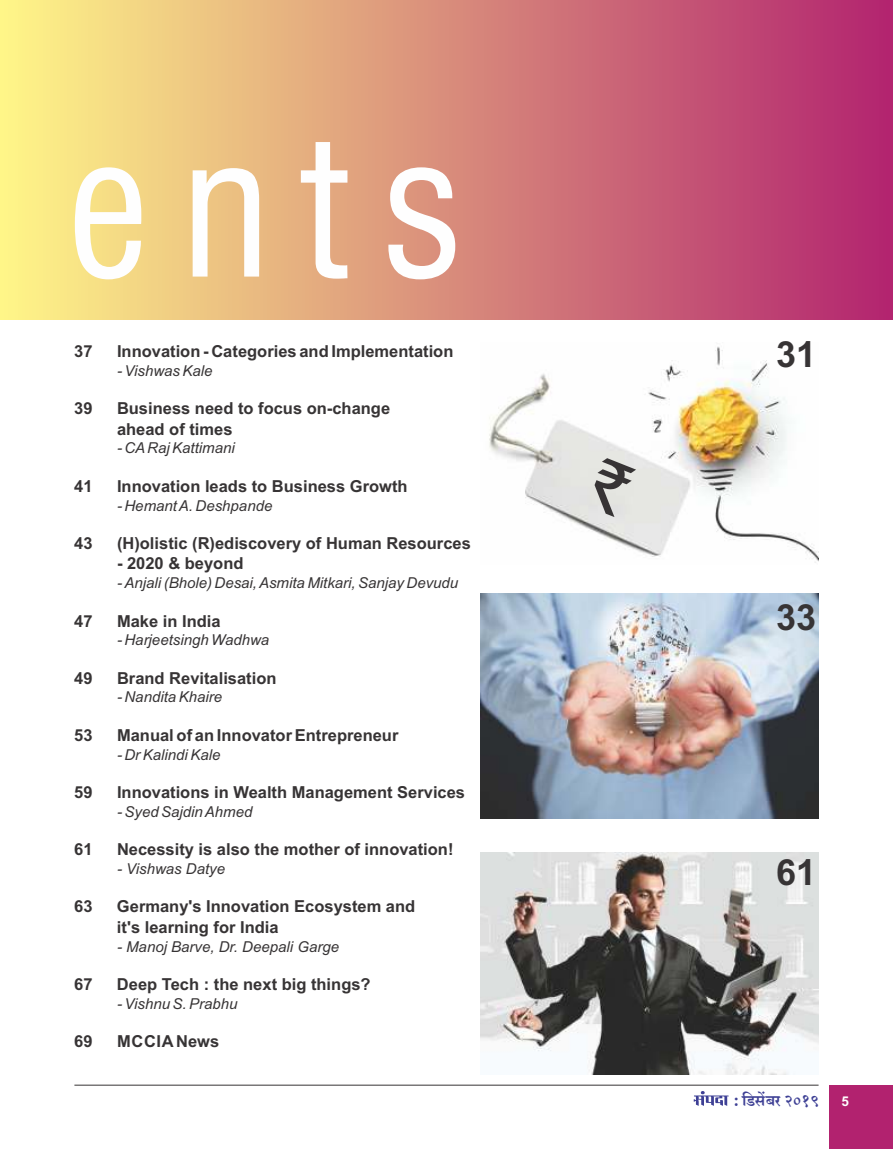
<style>
.page{position:relative;width:893px;height:1149px;background:#fff}
.page>*{position:absolute;margin:0;border:0;box-sizing:border-box;transform-origin:0 0}
.t1{font:condensed 188.85px "Swiss 721 BT";color:#fefefe}
.t2{font:700 36px "Arial";color:#373435}
.t3{font:19.5px "SHREE DEV 0708 P Bold";color:#3e4095}
.t4{font:700 16.5px/20.2px "Arial";color:#373435}
.t5{font:700 16.5px "Arial";letter-spacing:.035em;color:#373435}
.t6{font:italic 15px "Arial";color:#373435}
.s1{font-family:"Arial";font-weight:700;font-size:13.5px;color:#fefefe}
</style>
<div class="page">
<div style="left:829px;top:1084px;width:64px;height:64px;background:#b2226f"></div>
<hr style="left:74px;top:1084px;width:745px;height:1px;background:#373435">
<svg style="left:694px;top:1091px;width:34px;height:14px"></svg>
<div style="left:0;top:0;width:893px;height:319px;background:linear-gradient(to right,#fff788,#b3236f)"></div>
<img style="left:489px;top:346px;width:329px;height:217px">
<svg style="left:595px;top:458px;width:41px;height:59px;background:#afaeac"></svg>
<img style="left:480px;top:593px;width:338px;height:225px">
<img style="left:480px;top:852px;width:338px;height:222px">
<h1 class="t1" style="left:67px;top:133px;width:399px">ents</h1>
<p class="t4" style="left:74px;top:342px;width:20px">37</p>
<p class="t4" style="left:117px;top:342px;width:338px">Innovation - Categories and Implementation</p>
<p class="t6" style="left:117px;top:365px;width:97px">- Vishwas Kale</p>
<p class="t4" style="left:74px;top:400px;width:20px">39</p>
<p class="t4" style="left:117px;top:400px;width:275px">Business need to focus on-change ahead of times</p>
<p class="t6" style="left:117px;top:442px;width:119px">- CARaj Kattimani</p>
<p class="t4" style="left:74px;top:477px;width:20px">41</p>
<p class="t4" style="left:117px;top:477px;width:292px">Innovation leads to Business Growth</p>
<p class="t6" style="left:117px;top:499px;width:157px">- Hemant A. Deshpande</p>
<p class="t4" style="left:74px;top:534px;width:20px">43</p>
<p class="t4" style="left:117px;top:534px;width:355px">(H)olistic (R)ediscovery of Human Resources</p>
<p class="t4" style="left:117px;top:554px;width:128px">- 2020 &amp; beyond</p>
<p class="t6" style="left:117px;top:577px;width:343px">- Anjali (Bhole) Desai, Asmita Mitkari, Sanjay Devudu</p>
<p class="t4" style="left:74px;top:612px;width:20px">47</p>
<p class="t4" style="left:117px;top:612px;width:105px">Make in India</p>
<p class="t6" style="left:117px;top:634px;width:154px">- Harjeetsingh Wadhwa</p>
<p class="t4" style="left:74px;top:669px;width:20px">49</p>
<p class="t4" style="left:117px;top:669px;width:161px">Brand Revitalisation</p>
<p class="t6" style="left:117px;top:691px;width:107px">- Nandita Khaire</p>
<p class="t4" style="left:74px;top:726px;width:20px">53</p>
<p class="t4" style="left:117px;top:726px;width:283px">Manual of an Innovator Entrepreneur</p>
<p class="t6" style="left:117px;top:748px;width:105px">- Dr Kalindi Kale</p>
<p class="t4" style="left:74px;top:783px;width:20px">59</p>
<p class="t4" style="left:117px;top:783px;width:350px">Innovations in Wealth Management Services</p>
<p class="t6" style="left:117px;top:805px;width:137px">- Syed Sajdin Ahmed</p>
<p class="t4" style="left:74px;top:840px;width:20px">61</p>
<p class="t4" style="left:117px;top:840px;width:338px">Necessity is also the mother of innovation!</p>
<p class="t6" style="left:117px;top:862px;width:110px">- Vishwas Datye</p>
<p class="t4" style="left:74px;top:897px;width:20px">63</p>
<p class="t4" style="left:117px;top:897px;width:300px">Germany's Innovation Ecosystem and</p>
<p class="t4" style="left:117px;top:918px;width:163px">it's learning for India</p>
<p class="t6" style="left:117px;top:940px;width:224px">- Manoj Barve, Dr. Deepali Garge</p>
<p class="t4" style="left:74px;top:975px;width:20px">67</p>
<p class="t4" style="left:117px;top:975px;width:255px">Deep Tech : the next big things?</p>
<p class="t6" style="left:117px;top:997px;width:122px">- Vishnu S. Prabhu</p>
<p class="t4" style="left:74px;top:1032px;width:20px">69</p>
<p class="t5" style="left:117px;top:1034px;width:103px">MCCIA News</p>
<h2 class="t2" style="left:776px;top:341px;width:42px">31</h2>
<h2 class="t2" style="left:776px;top:604px;width:42px">33</h2>
<h2 class="t2" style="left:776px;top:858px;width:42px">61</h2>
<p class="t3" style="left:734px;top:1090px;width:116px">: {S&gt;g|~a 2019 <span class="s1">5</span></p>
</div>
